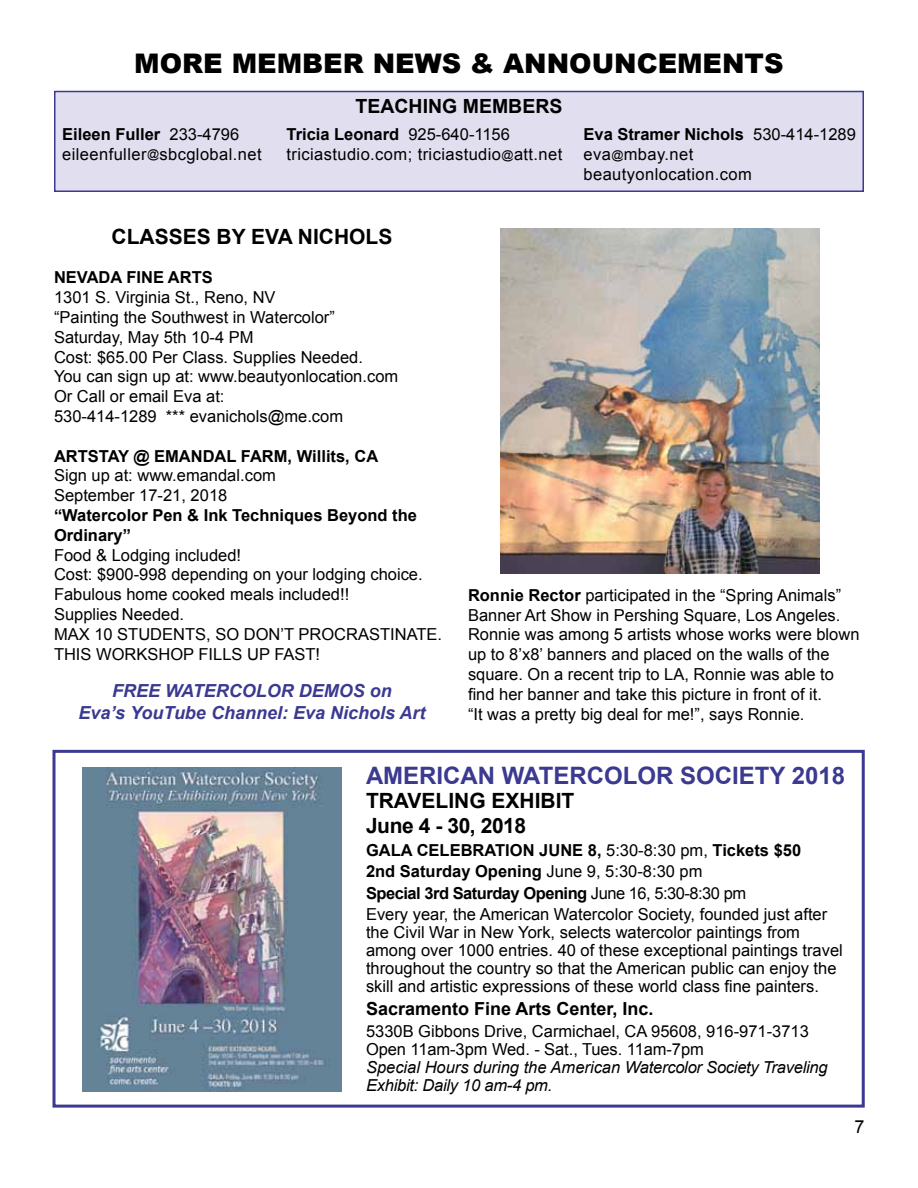
<style>
.page{position:relative;width:918px;height:1188px;background:#fff}
.page>*{position:absolute;margin:0;border:0;box-sizing:border-box;transform-origin:0 0}
.t1{font:900 27px "Arial";color:#000}
.t2{font:700 24px "Arial";color:#3b3990}
.t3{font:700 21px/25.2px "Arial";color:#000}
.t4{font:700 19.5px "Arial";color:#000}
.t5{font:italic 700 18px/21.6px "Arial";color:#3b3990;text-align:center}
.t6{font:700 18px "Arial";color:#000}
.t7{font:18px "Arial";color:#000}
.t8{font:16.5px/19.8px "Arial";color:#000}
.t9{font:16.5px/19.8px "Arial";letter-spacing:.025em;color:#000}
.t10{font:700 16.5px/19.8px "Arial";color:#000}
.t11{font:italic 16.5px/18px "Arial";letter-spacing:-.015em;color:#000}
.s1{font-weight:700}
.s2{font-size:12px}
</style>
<div class="page">
<div style="left:52px;top:750px;width:813px;height:358px;border:3px solid #3b3990"></div>
<img style="left:82px;top:767px;width:259px;height:325px">
<div style="left:55px;top:92px;width:808px;height:99px;background:#e1dfef"></div>
<div style="left:54px;top:91px;width:810px;height:101px;border:2px solid #3b3990"></div>
<img style="left:500px;top:229px;width:320px;height:344px">
<h1 class="t1" style="left:134px;top:44px;width:651px">MORE MEMBER NEWS &amp; ANNOUNCEMENTS</h1>
<p class="t4" style="left:356px;top:94px;width:208px">TEACHING MEMBERS</p>
<p class="t9" style="left:62px;top:125px;width:201px"><span class="s1">Eileen Fuller</span> 233-4796 eileenfuller<span class="s2">@</span>sbcglobal.net</p>
<p class="t9" style="left:286px;top:125px;width:277px"><span class="s1">Tricia Leonard</span> 925-640-1156 triciastudio.com; triciastudio<span class="s2">@</span>att.net</p>
<p class="t9" style="left:583px;top:125px;width:274px"><span class="s1">Eva Stramer Nichols</span> 530-414-1289 eva<span class="s2">@</span>mbay.net beautyonlocation.com</p>
<p class="t3" style="left:112px;top:225px;width:282px">CLASSES BY EVA NICHOLS</p>
<p class="t10" style="left:54px;top:268px;width:160px">NEVADA FINE ARTS</p>
<p class="t8" style="left:54px;top:288px;width:346px">1301 S. Virginia St., Reno, NV<br>“Painting the Southwest in Watercolor” Saturday, May 5th 10-4 PM<br>Cost: $65.00 Per Class. Supplies Needed.<br>You can sign up at: www.beautyonlocation.com Or Call or email Eva at:<br>530-414-1289 *** evanichols@me.com</p>
<p class="t10" style="left:54px;top:447px;width:326px">ARTSTAY @ EMANDAL FARM, Willits, CA</p>
<p class="t8" style="left:54px;top:466px;width:223px">Sign up at: www.emandal.com<br>September 17-21, 2018</p>
<p class="t10" style="left:54px;top:506px;width:365px">“Watercolor Pen &amp; Ink Techniques Beyond the<br>Ordinary”</p>
<p class="t8" style="left:54px;top:545px;width:390px">Food &amp; Lodging included!<br>Cost: $900-998 depending on your lodging choice.<br>Fabulous home cooked meals included!!<br>Supplies Needed.<br>MAX 10 STUDENTS, SO DON’T PROCRASTINATE.<br>THIS WORKSHOP FILLS UP FAST!</p>
<p class="t5" style="left:79px;top:681px;width:348px">FREE WATERCOLOR DEMOS on<br>Eva’s YouTube Channel: Eva Nichols Art</p>
<p class="t8" style="left:468px;top:585px;width:393px"><span class="s1">Ronnie Rector</span> participated in the “Spring Animals” Banner Art Show in Pershing Square, Los Angeles.<br>Ronnie was among 5 artists whose works were blown up to 8’x8’ banners and placed on the walls of the square. On a recent trip to LA, Ronnie was able to find her banner and take this picture in front of it.<br>“It was a pretty big deal for me!”, says Ronnie.</p>
<h2 class="t2" style="left:366px;top:760px;width:481px">AMERICAN WATERCOLOR SOCIETY 2018</h2>
<p class="t3" style="left:366px;top:789px;width:210px">TRAVELING EXHIBIT<br>June 4 - 30, 2018</p>
<p class="t8" style="left:366px;top:839px;width:463px;line-height:21.5px"><span class="s1">GALA CELEBRATION JUNE 8,</span> 5:30-8:30 pm, <span class="s1">Tickets $50<br>2nd Saturday Opening</span> June 9, 5:30-8:30 pm<br><span class="s1">Special 3rd Saturday Opening</span> June 16, 5:30-8:30 pm<br>Every year, the American Watercolor Society, founded just after</p>
<p class="t8" style="left:366px;top:923px;width:478px;line-height:18px">the Civil War in New York, selects watercolor paintings from among over 1000 entries. 40 of these exceptional paintings travel throughout the country so that the American public can enjoy the skill and artistic expressions of these world class fine painters.</p>
<p class="t6" style="left:366px;top:997px;width:289px">Sacramento Fine Arts Center, Inc.</p>
<p class="t8" style="left:366px;top:1022px;width:444px;line-height:18px">5330B Gibbons Drive, Carmichael, CA 95608, 916-971-3713<br>Open 11am-3pm Wed. - Sat., Tues. 11am-7pm</p>
<p class="t11" style="left:366px;top:1058px;width:463px">Special Hours during the American Watercolor Society Traveling<br>Exhibit: Daily 10 am-4 pm.</p>
<p class="t7" style="left:854px;top:1114px;width:12px">7</p>
</div>
